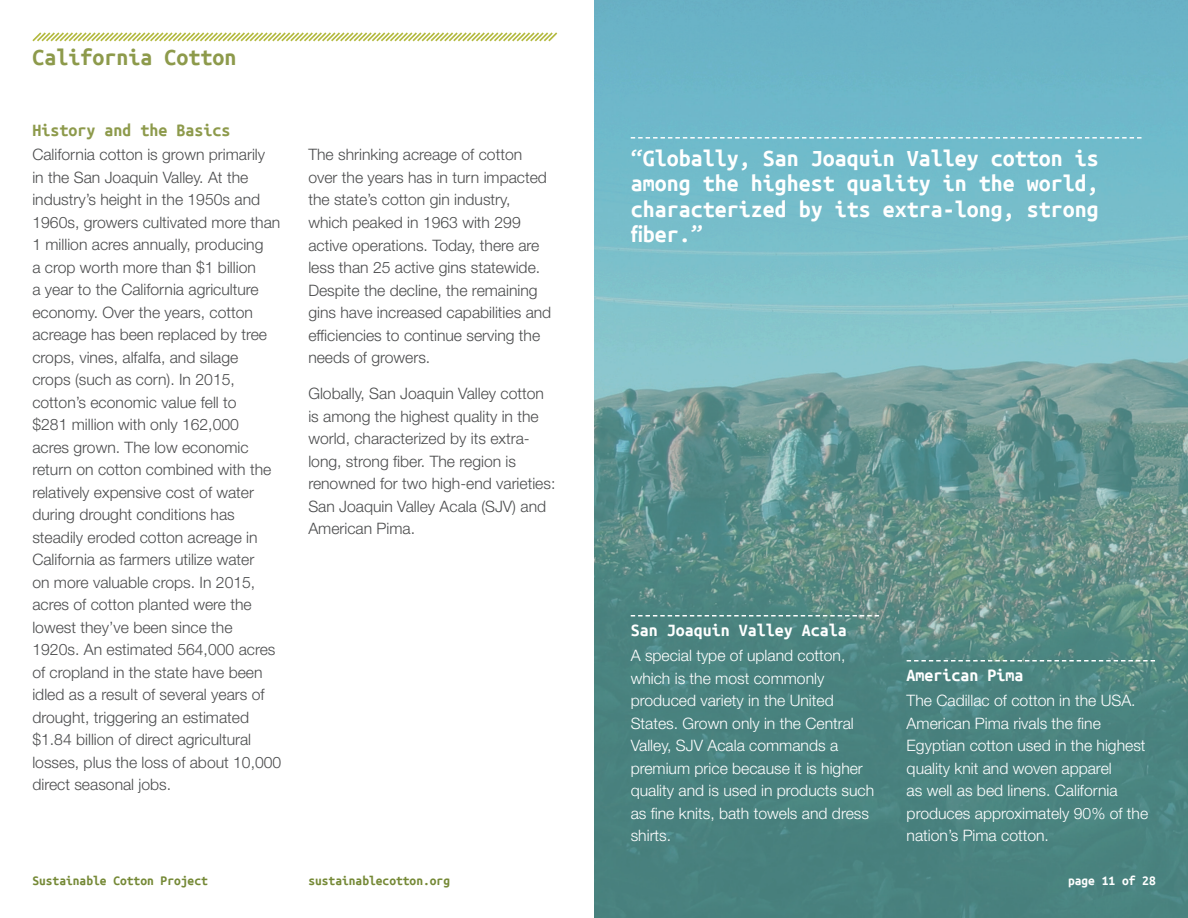
<style>
.page{position:relative;width:1188px;height:918px;background:#fff}
.page>*{position:absolute;margin:0;border:0;box-sizing:border-box;transform-origin:0 0}
.t1{font:700 24px/25.5px "Ubuntu Mono";color:#fff;text-align:justify}
.t2{font:700 24px "Ubuntu Mono";color:#8d9a4b}
.t3{font:700 18px "Ubuntu Mono";color:#fff}
.t4{font:700 18px "Ubuntu Mono";color:#8d9a4b}
.t5{font:300 15.75px/22.5px "Helvetica Neue LT Std";color:#4b4c4d}
.t6{font:300 15.75px/22.5px "Helvetica Neue LT Std";color:#fff}
.t7{font:700 13.5px "Ubuntu Mono";color:#758936}
.t8{font:700 13.5px "Ubuntu Mono";color:#fff}
</style>
<div class="page">
<img style="left:594px;top:0;width:594px;height:918px">
<svg style="left:32px;top:32px;width:526px;height:10px"></svg>
<svg style="left:631px;top:615px;width:248px;height:1px"></svg>
<svg style="left:907px;top:660px;width:248px;height:2px"></svg>
<svg style="left:631px;top:137px;width:511px;height:2px"></svg>
<h1 class="t2" style="left:32px;top:45px;width:206px">California Cotton</h1>
<p class="t4" style="left:32px;top:121px;width:200px">History and the Basics</p>
<p class="t5" style="left:32px;top:143px;width:250px">California cotton is grown primarily<br>in the San Joaquin Valley. At the industry’s height in the 1950s and 1960s, growers cultivated more than 1 million acres annually, producing<br>a crop worth more than $1 billion<br>a year to the California agriculture economy. Over the years, cotton acreage has been replaced by tree crops, vines, alfalfa, and silage<br>crops (such as corn). In 2015, cotton’s economic value fell to<br>$281 million with only 162,000<br>acres grown. The low economic return on cotton combined with the relatively expensive cost of water during drought conditions has steadily eroded cotton acreage in California as farmers utilize water<br>on more valuable crops. In 2015, acres of cotton planted were the lowest they’ve been since the 1920s. An estimated 564,000 acres of cropland in the state have been idled as a result of several years of drought, triggering an estimated $1.84 billion of direct agricultural losses, plus the loss of about 10,000 direct seasonal jobs.</p>
<p class="t5" style="left:308px;top:143px;width:245px">The shrinking acreage of cotton over the years has in turn impacted the state’s cotton gin industry, which peaked in 1963 with 299 active operations. Today, there are less than 25 active gins statewide.<br>Despite the decline, the remaining gins have increased capabilities and efficiencies to continue serving the needs of growers.</p>
<p class="t5" style="left:308px;top:382px;width:249px">Globally, San Joaquin Valley cotton is among the highest quality in the world, characterized by its extra&shy;long, strong fiber. The region is renowned for two high-end varieties:<br>San Joaquin Valley Acala (SJV) and<br>American Pima.</p>
<h1 class="t1" style="left:631px;top:145px;width:469px">“Globally, San Joaquin Valley cotton is among the highest quality in the world, characterized by its extra-long, strong fiber.”</h1>
<p class="t3" style="left:631px;top:621px;width:217px">San Joaquin Valley Acala</p>
<p class="t6" style="left:631px;top:644px;width:245px">A special type of upland cotton, which is the most commonly produced variety in the United<br>States. Grown only in the Central<br>Valley, SJV Acala commands a premium price because it is higher quality and is used in products such as fine knits, bath towels and dress shirts.</p>
<p class="t3" style="left:907px;top:666px;width:118px">American Pima</p>
<p class="t6" style="left:907px;top:689px;width:243px">The Cadillac of cotton in the USA.<br>American Pima rivals the fine<br>Egyptian cotton used in the highest quality knit and woven apparel<br>as well as bed linens. California produces approximately 90% of the nation’s Pima cotton.</p>
<p class="t7" style="left:32px;top:874px;width:177px">Sustainable Cotton Project</p>
<p class="t7" style="left:308px;top:874px;width:143px">sustainablecotton.org</p>
<p class="t8" style="left:1068px;top:874px;width:89px">page 11 of 28</p>
</div>
